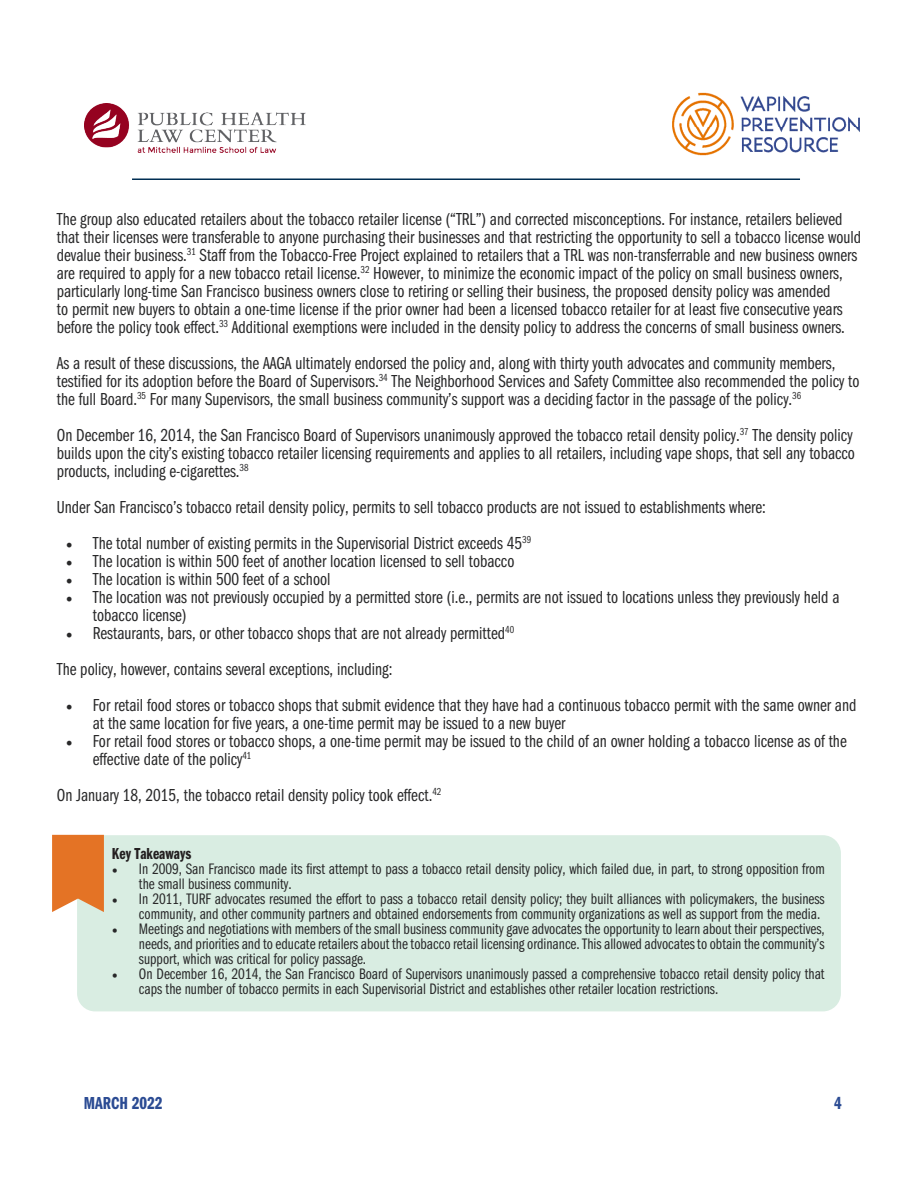
<style>
.page{position:relative;width:918px;height:1188px;background:#fff}
.page>*{position:absolute;margin:0;border:0;box-sizing:border-box;transform-origin:0 0}
.VPR_Paragraph_Text{font:18px/18px "Franklin Gothic LT Pro Bk Cm";color:#282829}
.t1{font:18px "Franklin Gothic LT Pro Dm Cm";color:#2b4b93}
.VPR_Paragraph_Callou{font:16.5px "Franklin Gothic LT Pro Dm Cm";color:#231f20}
.t2{font:15.75px/15px "Franklin Gothic LT Pro Bk Cm";color:#282829}
.s1{font-family:"Minion Pro"}
</style>
<div class="page">
<hr style="left:132px;top:178px;width:668px;height:2px;background:#002e53">
<img style="left:672px;top:93px;width:188px;height:63px">
<img style="left:85px;top:104px;width:221px;height:49px">
<div style="left:77px;top:835px;width:764px;height:176px;background:#d9ede2;border-radius:18px"></div>
<svg style="left:52px;top:835px;width:52px;height:77px;background:#e47e37"></svg>
<p class="VPR_Paragraph_Text" style="left:57px;top:210px;width:806px">The group also educated retailers about the tobacco retailer license (“TRL”) and corrected misconceptions. For instance, retailers believed that their licenses were transferable to anyone purchasing their businesses and that restricting the opportunity to sell a tobacco license would devalue their business.<sup>31</sup> Staff from the Tobacco-Free Project explained to retailers that a TRL was non-transferrable and new business owners are required to apply for a new tobacco retail license.<sup>32</sup> However, to minimize the economic impact of the policy on small business owners, particularly long-time San Francisco business owners close to retiring or selling their business, the proposed density policy was amended<br>to permit new buyers to obtain a one-time license if the prior owner had been a licensed tobacco retailer for at least five consecutive years before the policy took effect.<sup>33</sup> Additional exemptions were included in the density policy to address the concerns of small business owners.</p>
<p class="VPR_Paragraph_Text" style="left:57px;top:354px;width:804px">As a result of these discussions, the AAGA ultimately endorsed the policy and, along with thirty youth advocates and community members, testified for its adoption before the Board of Supervisors.<sup>34</sup> The Neighborhood Services and Safety Committee also recommended the policy to the full Board.<sup>35</sup> For many Supervisors, the small business community’s support was a deciding factor in the passage of the policy.<sup>36</sup></p>
<p class="VPR_Paragraph_Text" style="left:57px;top:426px;width:800px">On December 16, 2014, the San Francisco Board of Supervisors unanimously approved the tobacco retail density policy.<sup>37</sup> The density policy builds upon the city’s existing tobacco retailer licensing requirements and applies to all retailers, including vape shops, that sell any tobacco products, including e-cigarettes.<sup>38</sup></p>
<p class="VPR_Paragraph_Text" style="left:57px;top:498px;width:711px">Under San Francisco’s tobacco retail density policy, permits to sell tobacco products are not issued to establishments where:</p>
<p class="VPR_Paragraph_Text" style="left:66px;top:534px;width:467px"><span class="s1">•</span> The total number of existing permits in the Supervisorial District exceeds 45<sup>39</sup></p>
<p class="VPR_Paragraph_Text" style="left:66px;top:552px;width:450px"><span class="s1">•</span> The location is within 500 feet of another location licensed to sell tobacco</p>
<p class="VPR_Paragraph_Text" style="left:66px;top:570px;width:266px"><span class="s1">•</span> The location is within 500 feet of a school</p>
<p class="VPR_Paragraph_Text" style="left:93px;top:588px;width:748px;text-indent:-27px"><span class="s1">•</span> The location was not previously occupied by a permitted store (i.e., permits are not issued to locations unless they previously held a tobacco license)</p>
<p class="VPR_Paragraph_Text" style="left:66px;top:624px;width:450px"><span class="s1">•</span> Restaurants, bars, or other tobacco shops that are not already permitted<sup>40</sup></p>
<p class="VPR_Paragraph_Text" style="left:57px;top:660px;width:337px">The policy, however, contains several exceptions, including:</p>
<p class="VPR_Paragraph_Text" style="left:93px;top:696px;width:765px;text-indent:-27px"><span class="s1">•</span> For retail food stores or tobacco shops that submit evidence that they have had a continuous tobacco permit with the same owner and at the same location for five years, a one-time permit may be issued to a new buyer</p>
<p class="VPR_Paragraph_Text" style="left:93px;top:732px;width:755px;text-indent:-27px"><span class="s1">•</span> For retail food stores or tobacco shops, a one-time permit may be issued to the child of an owner holding a tobacco license as of the effective date of the policy<sup>41</sup></p>
<p class="VPR_Paragraph_Text" style="left:57px;top:786px;width:386px">On January 18, 2015, the tobacco retail density policy took effect.<sup>42</sup></p>
<p class="VPR_Paragraph_Callou" style="left:112px;top:844px;width:81px">Key Takeaways</p>
<p class="t2" style="left:139px;top:861px;width:687px;text-indent:-27px"><span class="s1">•</span> In 2009, San Francisco made its first attempt to pass a tobacco retail density policy, which failed due, in part, to strong opposition from the small business community.</p>
<p class="t2" style="left:112px;top:891px;width:714px;text-align:right"><span class="s1">•</span> In 2011, TURF advocates resumed the effort to pass a tobacco retail density policy; they built alliances with policymakers, the business community, and other community partners and obtained endorsements from community organizations as well as support from the media.</p>
<p class="t2" style="left:139px;top:921px;width:687px;text-align:justify;text-indent:-27px"><span class="s1">•</span> Meetings and negotiations with members of the small business community gave advocates the opportunity to learn about their perspectives, needs, and priorities and to educate retailers about the tobacco retail licensing ordinance. This allowed advocates to obtain the community’s support, which was critical for policy passage.</p>
<p class="t2" style="left:139px;top:966px;width:687px;text-indent:-27px"><span class="s1">•</span> On December 16, 2014, the San Francisco Board of Supervisors unanimously passed a comprehensive tobacco retail density policy that caps the number of tobacco permits in each Supervisorial District and establishes other retailer location restrictions.</p>
<p class="t1" style="left:84px;top:1093px;width:80px">MARCH 2022</p>
<p class="t1" style="left:834px;top:1093px;width:9px">4</p>
</div>
